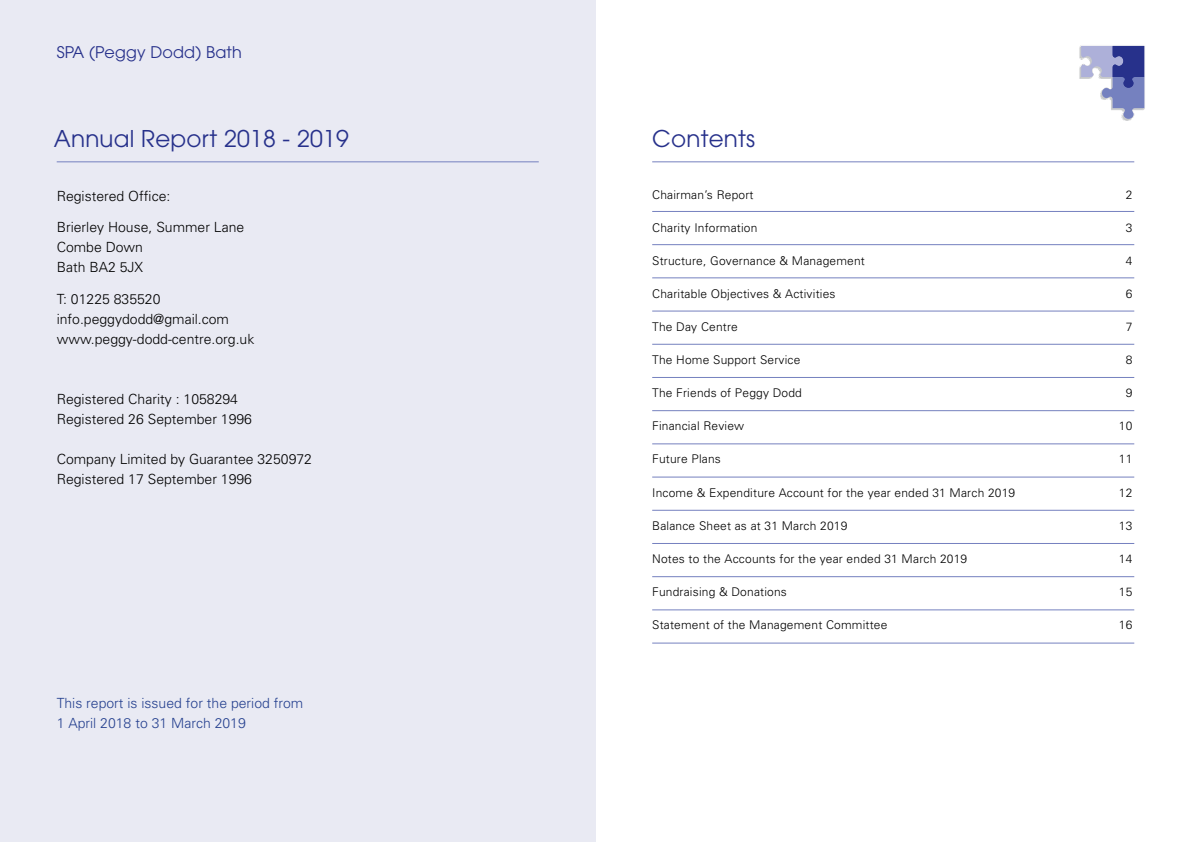
<style>
.page{position:relative;width:1191px;height:842px;background:#fff}
.page>*{position:absolute;margin:0;border:0;box-sizing:border-box;transform-origin:0 0}
.t1{font:23px "Avant Garde";letter-spacing:.01em;color:#27318b}
.t2{font:16px "Avant Garde";letter-spacing:.01em;color:#27318b}
.t3{font:300 14px/20px "Univers";color:#000}
.t4{font:300 14px/20px "Univers";color:#25408f}
.t5{font:300 12px "Univers";letter-spacing:.015em;color:#000}
</style>
<div class="page">
<div style="left:0;top:0;width:595px;height:842px;background:#e9eaf3"></div>
<img style="left:1079px;top:45px;width:66px;height:76px">
<svg style="left:1081px;top:46px;width:63px;height:73px"></svg>
<hr style="left:652px;top:162px;width:482px;height:1px;background:#7581bf">
<hr style="left:652px;top:211px;width:482px;height:1px;background:#7581bf">
<hr style="left:652px;top:244px;width:482px;height:1px;background:#7581bf">
<hr style="left:652px;top:278px;width:482px;height:1px;background:#7581bf">
<hr style="left:652px;top:311px;width:482px;height:1px;background:#7581bf">
<hr style="left:652px;top:344px;width:482px;height:1px;background:#7581bf">
<hr style="left:652px;top:377px;width:482px;height:1px;background:#7581bf">
<hr style="left:652px;top:410px;width:482px;height:1px;background:#7581bf">
<hr style="left:652px;top:444px;width:482px;height:1px;background:#7581bf">
<hr style="left:652px;top:477px;width:482px;height:1px;background:#7581bf">
<hr style="left:652px;top:543px;width:482px;height:1px;background:#7581bf">
<hr style="left:652px;top:510px;width:482px;height:1px;background:#7581bf">
<hr style="left:652px;top:576px;width:482px;height:1px;background:#7581bf">
<hr style="left:652px;top:610px;width:482px;height:1px;background:#7581bf">
<hr style="left:652px;top:643px;width:482px;height:1px;background:#7581bf">
<hr style="left:57px;top:162px;width:482px;height:1px;background:#7581bf">
<h2 class="t2" style="left:57px;top:43px;width:187px">SPA (Peggy Dodd) Bath</h2>
<h1 class="t1" style="left:54px;top:125px;width:296px">Annual Report 2018 - 2019</h1>
<h1 class="t1" style="left:652px;top:125px;width:104px">Contents</h1>
<p class="t3" style="left:57px;top:186px;width:115px">Registered Office:</p>
<p class="t3" style="left:57px;top:217px;width:189px">Brierley House, Summer Lane<br>Combe Down<br>Bath BA2 5JX</p>
<p class="t3" style="left:57px;top:289px;width:199px">T: 01225 835520 info.peggydodd@gmail.com www.peggy-dodd-centre.org.uk</p>
<p class="t3" style="left:57px;top:389px;width:197px">Registered Charity : 1058294<br>Registered 26 September 1996</p>
<p class="t3" style="left:57px;top:449px;width:257px">Company Limited by Guarantee 3250972<br>Registered 17 September 1996</p>
<p class="t4" style="left:57px;top:693px;width:248px">This report is issued for the period from<br>1 April 2018 to 31 March 2019</p>
<p class="t5" style="left:652px;top:188px;width:103px">Chairman’s Report</p>
<p class="t5" style="left:1125px;top:188px;width:8px">2</p>
<p class="t5" style="left:652px;top:221px;width:107px">Charity Information</p>
<p class="t5" style="left:1125px;top:221px;width:8px">3</p>
<p class="t5" style="left:652px;top:254px;width:214px">Structure, Governance &amp; Management</p>
<p class="t5" style="left:1125px;top:254px;width:8px">4</p>
<p class="t5" style="left:652px;top:287px;width:185px">Charitable Objectives &amp; Activities</p>
<p class="t5" style="left:1125px;top:287px;width:8px">6</p>
<p class="t5" style="left:652px;top:320px;width:87px">The Day Centre</p>
<p class="t5" style="left:1125px;top:320px;width:8px">7</p>
<p class="t5" style="left:652px;top:353px;width:150px">The Home Support Service</p>
<p class="t5" style="left:1125px;top:353px;width:8px">8</p>
<p class="t5" style="left:652px;top:386px;width:151px">The Friends of Peggy Dodd</p>
<p class="t5" style="left:1125px;top:386px;width:8px">9</p>
<p class="t5" style="left:652px;top:419px;width:94px">Financial Review</p>
<p class="t5" style="left:1118px;top:419px;width:15px">10</p>
<p class="t5" style="left:652px;top:452px;width:70px">Future Plans</p>
<p class="t5" style="left:1118px;top:452px;width:15px">11</p>
<p class="t5" style="left:652px;top:485px;width:364px">Income &amp; Expenditure Account for the year ended 31 March 2019</p>
<p class="t5" style="left:1118px;top:485px;width:15px">12</p>
<p class="t5" style="left:652px;top:518px;width:197px">Balance Sheet as at 31 March 2019</p>
<p class="t5" style="left:1118px;top:518px;width:15px">13</p>
<p class="t5" style="left:652px;top:551px;width:316px">Notes to the Accounts for the year ended 31 March 2019</p>
<p class="t5" style="left:1118px;top:551px;width:15px">14</p>
<p class="t5" style="left:652px;top:584px;width:136px">Fundraising &amp; Donations</p>
<p class="t5" style="left:1118px;top:584px;width:15px">15</p>
<p class="t5" style="left:652px;top:617px;width:237px">Statement of the Management Committee</p>
<p class="t5" style="left:1118px;top:617px;width:15px">16</p>
</div>
